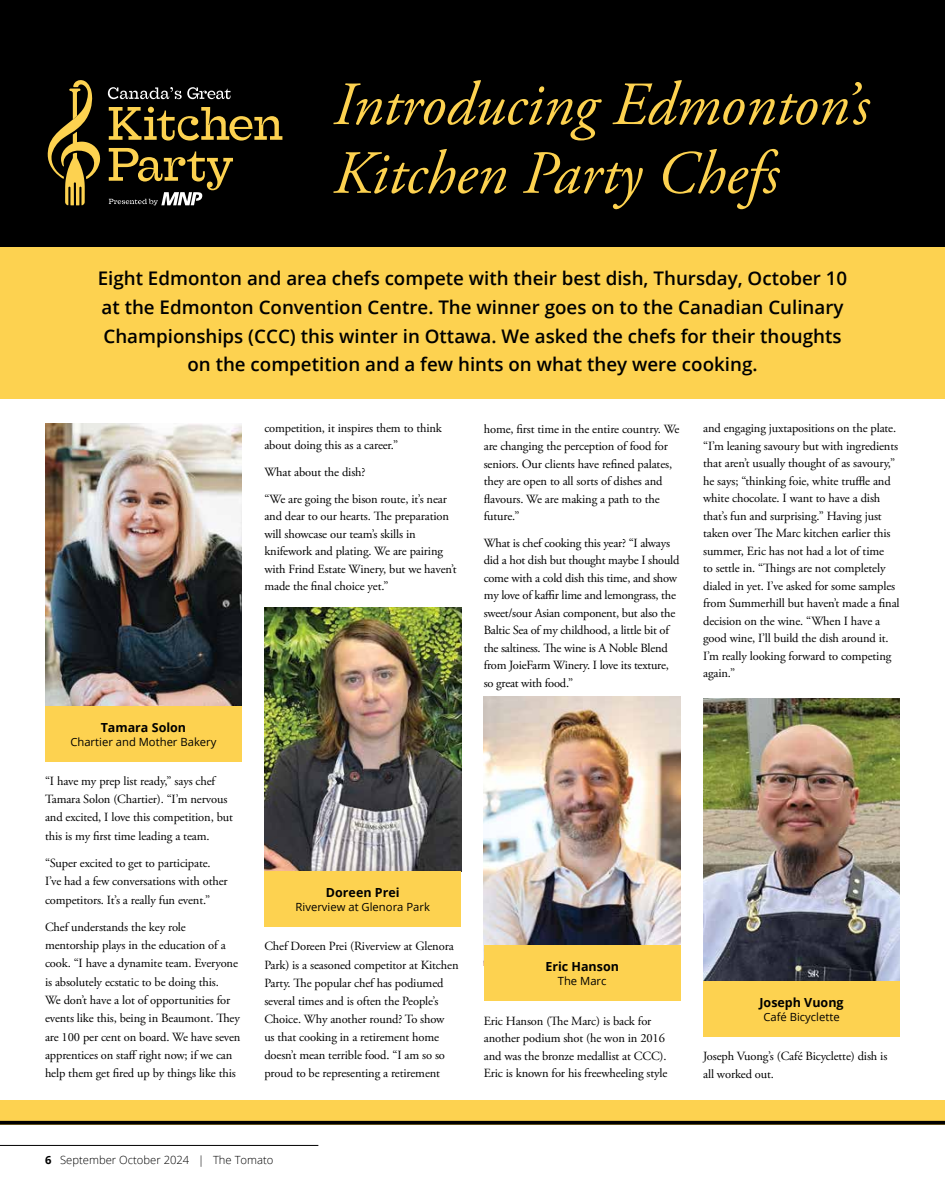
<style>
.page{position:relative;width:945px;height:1204px;background:#fff}
.page>*{position:absolute;margin:0;border:0;box-sizing:border-box;transform-origin:0 0}
.t1{font:italic 61.25px/68.8px "Adobe Garamond Pro";color:#fdd250}
.t2{font:600 18.75px/28.8px "Open Sans";color:#000;text-align:center}
.t3{font:12.5px/17.5px "Adobe Garamond Pro";letter-spacing:-.01em;color:#000}
.t4{font:700 12.5px "Open Sans";color:#000}
.t5{font:11.25px "Open Sans";color:#000}
.t6{font:300 11.25px "Open Sans";color:#000}
.s1{font-weight:700}
</style>
<div class="page">
<hr style="left:0;top:1145px;width:318px;height:1px;background:#000">
<div style="left:0;top:247px;width:945px;height:152px;background:#fdd250"></div>
<div style="left:0;top:0;width:945px;height:247px;background:#000"></div>
<img style="left:45px;top:423px;width:197px;height:283px">
<img style="left:264px;top:608px;width:197px;height:263px">
<img style="left:484px;top:696px;width:197px;height:249px">
<img style="left:703px;top:699px;width:197px;height:282px">
<svg style="left:109px;top:107px;width:173px;height:34px"></svg>
<svg style="left:108px;top:87px;width:122px;height:12px"></svg>
<svg style="left:47px;top:80px;width:54px;height:125px"></svg>
<svg style="left:109px;top:148px;width:124px;height:57px"></svg>
<div style="left:45px;top:706px;width:197px;height:56px;background:#fdd250"></div>
<div style="left:264px;top:871px;width:197px;height:56px;background:#fdd250"></div>
<div style="left:703px;top:981px;width:197px;height:56px;background:#fdd250"></div>
<div style="left:484px;top:945px;width:197px;height:56px;background:#fdd250"></div>
<div style="left:0;top:1099px;width:945px;height:25px;background:#fdd250"></div>
<hr style="left:0;top:1121px;width:945px;height:3px;background:#000">
<h1 class="t1" style="left:333px;top:72px;width:537px">Introducing Edmonton’s<br>Kitchen Party Chefs</h1>
<p class="t2" style="left:98px;top:264px;width:751px">Eight Edmonton and area chefs compete with their best dish, Thursday, October 10 at the Edmonton Convention Centre. The winner goes on to the Canadian Culinary Championships (CCC) this winter in Ottawa. We asked the chefs for their thoughts on the competition and a few hints on what they were cooking.</p>
<p class="t3" style="left:264px;top:420px;width:179px">competition, it inspires them to think about doing this as a career.”</p>
<p class="t3" style="left:264px;top:459px;width:184px;line-height:26.5px">What about the dish?<br>“We are going the bison route, it’s near</p>
<p class="t3" style="left:264px;top:508px;width:194px">and dear to our hearts. The preparation will showcase our team’s skills in knifework and plating. We are pairing with Frind Estate Winery, but we haven’t made the final choice yet.”</p>
<p class="t4" style="left:101px;top:719px;width:87px">Tamara Solon</p>
<p class="t5" style="left:70px;top:734px;width:148px">Chartier and Mother Bakery</p>
<p class="t3" style="left:45px;top:772px;width:189px;line-height:18.2px">“I have my prep list ready,” says chef Tamara Solon (Chartier). “I’m nervous and excited, I love this competition, but this is my first time leading a team.</p>
<p class="t3" style="left:45px;top:854px;width:184px;line-height:18.2px">“Super excited to get to participate.<br>I’ve had a few conversations with other competitors. It’s a really fun event.”</p>
<p class="t3" style="left:45px;top:918px;width:197px;line-height:18.2px">Chef understands the key role mentorship plays in the education of a cook. “I have a dynamite team. Everyone is absolutely ecstatic to be doing this.<br>We don’t have a lot of opportunities for events like this, being in Beaumont. They are 100 per cent on board. We have seven apprentices on staff right now; if we can help them get fired up by things like this</p>
<p class="t4" style="left:326px;top:884px;width:75px">Doreen Prei</p>
<p class="t5" style="left:296px;top:899px;width:136px">Riverview at Glenora Park</p>
<p class="t3" style="left:264px;top:938px;width:196px;line-height:18.1px">Chef Doreen Prei (Riverview at Glenora Park) is a seasoned competitor at Kitchen Party. The popular chef has podiumed several times and is often the People’s Choice. Why another round? To show<br>us that cooking in a retirement home doesn’t mean terrible food. “I am so so proud to be representing a retirement</p>
<p class="t3" style="left:484px;top:420px;width:197px">home, first time in the entire country. We are changing the perception of food for seniors. Our clients have refined palates, they are open to all sorts of dishes and flavours. We are making a path to the future.”</p>
<p class="t3" style="left:484px;top:534px;width:197px">What is chef cooking this year? “I always did a hot dish but thought maybe I should come with a cold dish this time, and show my love of kaffir lime and lemongrass, the sweet/sour Asian component, but also the Baltic Sea of my childhood, a little bit of the saltiness. The wine is A Noble Blend from JoieFarm Winery. I love its texture, so great with food.”</p>
<p class="t3" style="left:703px;top:420px;width:198px">and engaging juxtapositions on the plate. “I’m leaning savoury but with ingredients that aren’t usually thought of as savoury,” he says; “thinking foie, white truffle and white chocolate. I want to have a dish that’s fun and surprising.” Having just taken over The Marc kitchen earlier this summer, Eric has not had a lot of time<br>to settle in. “Things are not completely dialed in yet. I’ve asked for some samples from Summerhill but haven’t made a final decision on the wine. “When I have a good wine, I’ll build the dish around it.<br>I’m really looking forward to competing again.”</p>
<p class="t4" style="left:545px;top:958px;width:75px">Eric Hanson</p>
<p class="t5" style="left:558px;top:973px;width:50px">The Marc</p>
<p class="t3" style="left:484px;top:1012px;width:185px">Eric Hanson (The Marc) is back for another podium shot (he won in 2016 and was the bronze medallist at CCC).<br>Eric is known for his freewheeling style</p>
<p class="t4" style="left:759px;top:993px;width:86px">Joseph Vuong</p>
<p class="t5" style="left:763px;top:1009px;width:78px">Café Bicyclette</p>
<p class="t3" style="left:703px;top:1048px;width:186px">Joseph Vuong’s (Café Bicyclette) dish is all worked out.</p>
<p class="t6" style="left:45px;top:1152px;width:230px"><span class="s1">6</span> September October 2024 | The Tomato</p>
</div>
